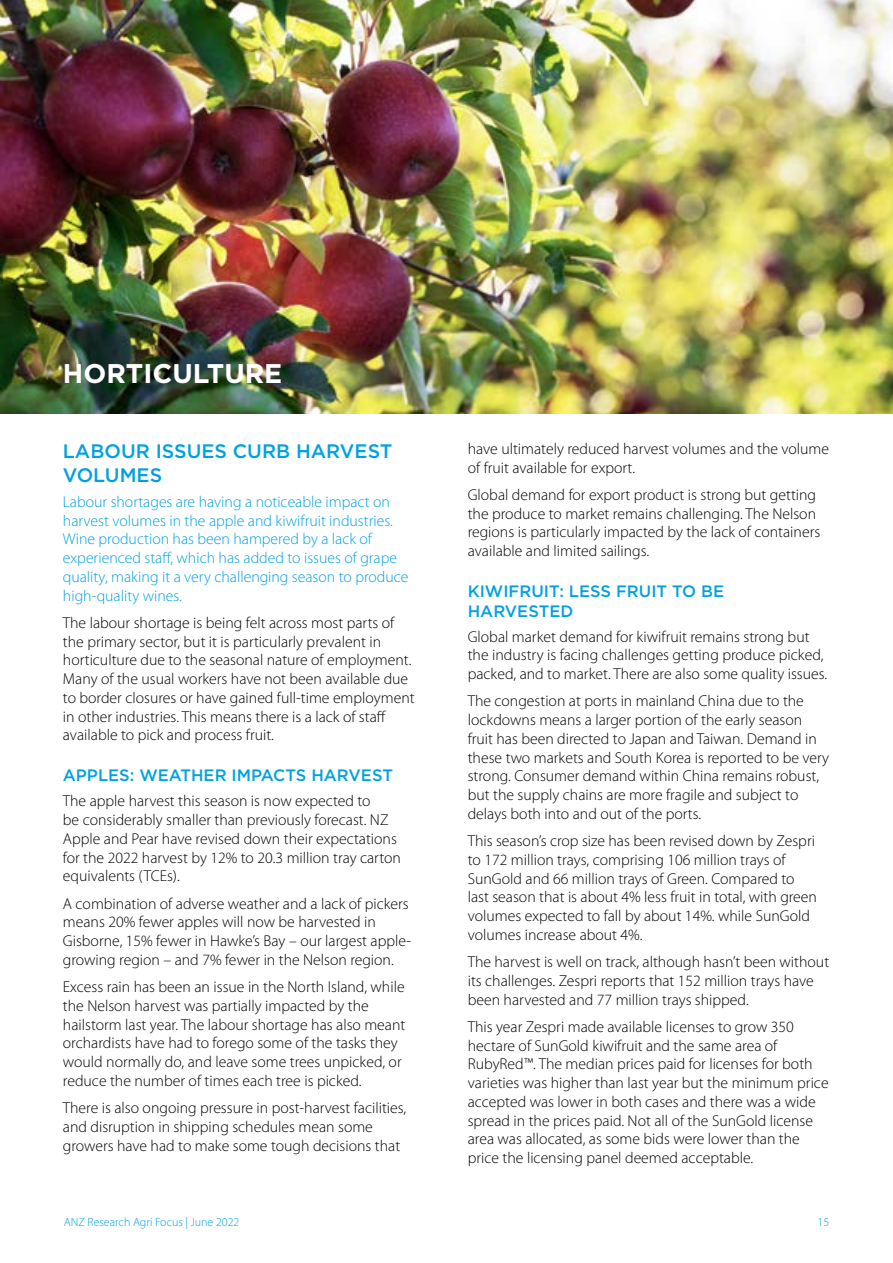
<style>
.page{position:relative;width:893px;height:1263px;background:#fff}
.page>*{position:absolute;margin:0;border:0;box-sizing:border-box;transform-origin:0 0}
.t1{font:700 27px "Gotham";color:#fff}
.t2{font:500 19.5px/24px "Gotham";color:#00a1e0}
.t3{font:500 16.5px/19.5px "Gotham";color:#00a1e0}
.t4{font:300 15.75px/18.8px "Myriad Pro";color:#000}
.t5{font:300 15.75px/18.8px "Myriad Pro";color:#00a1e0}
.t6{font:300 12px "Myriad Pro";color:#00a1e0}
</style>
<div class="page">
<img style="left:0;top:0;width:893px;height:413px">
<h1 class="t1" style="left:63px;top:356px;width:221px">HORTICULTURE</h1>
<p class="t2" style="left:63px;top:439px;width:331px">LABOUR ISSUES CURB HARVEST<br>VOLUMES</p>
<p class="t5" style="left:63px;top:492px;width:347px">Labour shortages are having a noticeable impact on harvest volumes in the apple and kiwifruit industries.<br>Wine production has been hampered by a lack of experienced staff, which has added to issues of grape quality, making it a very challenging season to produce high-quality wines.</p>
<p class="t4" style="left:63px;top:613px;width:353px">The labour shortage is being felt across most parts of the primary sector, but it is particularly prevalent in horticulture due to the seasonal nature of employment.<br>Many of the usual workers have not been available due to border closures or have gained full-time employment in other industries. This means there is a lack of staff available to pick and process fruit.</p>
<p class="t3" style="left:63px;top:765px;width:332px">APPLES: WEATHER IMPACTS HARVEST</p>
<p class="t4" style="left:63px;top:792px;width:339px">The apple harvest this season is now expected to<br>be considerably smaller than previously forecast. NZ Apple and Pear have revised down their expectations for the 2022 harvest by 12% to 20.3 million tray carton equivalents (TCEs).</p>
<p class="t4" style="left:63px;top:894px;width:350px">A combination of adverse weather and a lack of pickers means 20% fewer apples will now be harvested in Gisborne, 15% fewer in Hawke’s Bay – our largest apple&shy;growing region – and 7% fewer in the Nelson region.</p>
<p class="t4" style="left:63px;top:977px;width:344px">Excess rain has been an issue in the North Island, while the Nelson harvest was partially impacted by the hailstorm last year. The labour shortage has also meant orchardists have had to forego some of the tasks they would normally do, and leave some trees unpicked, or reduce the number of times each tree is picked.</p>
<p class="t4" style="left:63px;top:1098px;width:345px">There is also ongoing pressure in post-harvest facilities, and disruption in shipping schedules mean some growers have had to make some tough decisions that</p>
<p class="t4" style="left:468px;top:439px;width:363px">have ultimately reduced harvest volumes and the volume of fruit available for export.</p>
<p class="t4" style="left:468px;top:485px;width:354px">Global demand for export product is strong but getting the produce to market remains challenging. The Nelson regions is particularly impacted by the lack of containers available and limited sailings.</p>
<p class="t3" style="left:468px;top:581px;width:258px">KIWIFRUIT: LESS FRUIT TO BE<br>HARVESTED</p>
<p class="t4" style="left:468px;top:627px;width:361px">Global market demand for kiwifruit remains strong but the industry is facing challenges getting produce picked, packed, and to market. There are also some quality issues.</p>
<p class="t4" style="left:468px;top:692px;width:363px">The congestion at ports in mainland China due to the lockdowns means a larger portion of the early season fruit has been directed to Japan and Taiwan. Demand in these two markets and South Korea is reported to be very strong. Consumer demand within China remains robust, but the supply chains are more fragile and subject to delays both into and out of the ports.</p>
<p class="t4" style="left:468px;top:831px;width:351px">This season’s crop size has been revised down by Zespri to 172 million trays, comprising 106 million trays of SunGold and 66 million trays of Green. Compared to last season that is about 4% less fruit in total, with green volumes expected to fall by about 14%. while SunGold volumes increase about 4%.</p>
<p class="t4" style="left:468px;top:952px;width:363px">The harvest is well on track, although hasn’t been without its challenges. Zespri reports that 152 million trays have been harvested and 77 million trays shipped.</p>
<p class="t4" style="left:468px;top:1017px;width:362px">This year Zespri made available licenses to grow 350 hectare of SunGold kiwifruit and the same area of RubyRed™. The median prices paid for licenses for both varieties was higher than last year but the minimum price accepted was lower in both cases and there was a wide spread in the prices paid. Not all of the SunGold license area was allocated, as some bids were lower than the price the licensing panel deemed acceptable.</p>
<p class="t6" style="left:64px;top:1215px;width:177px">ANZ Research Agri Focus | June 2022</p>
<p class="t6" style="left:817px;top:1215px;width:13px">15</p>
</div>
